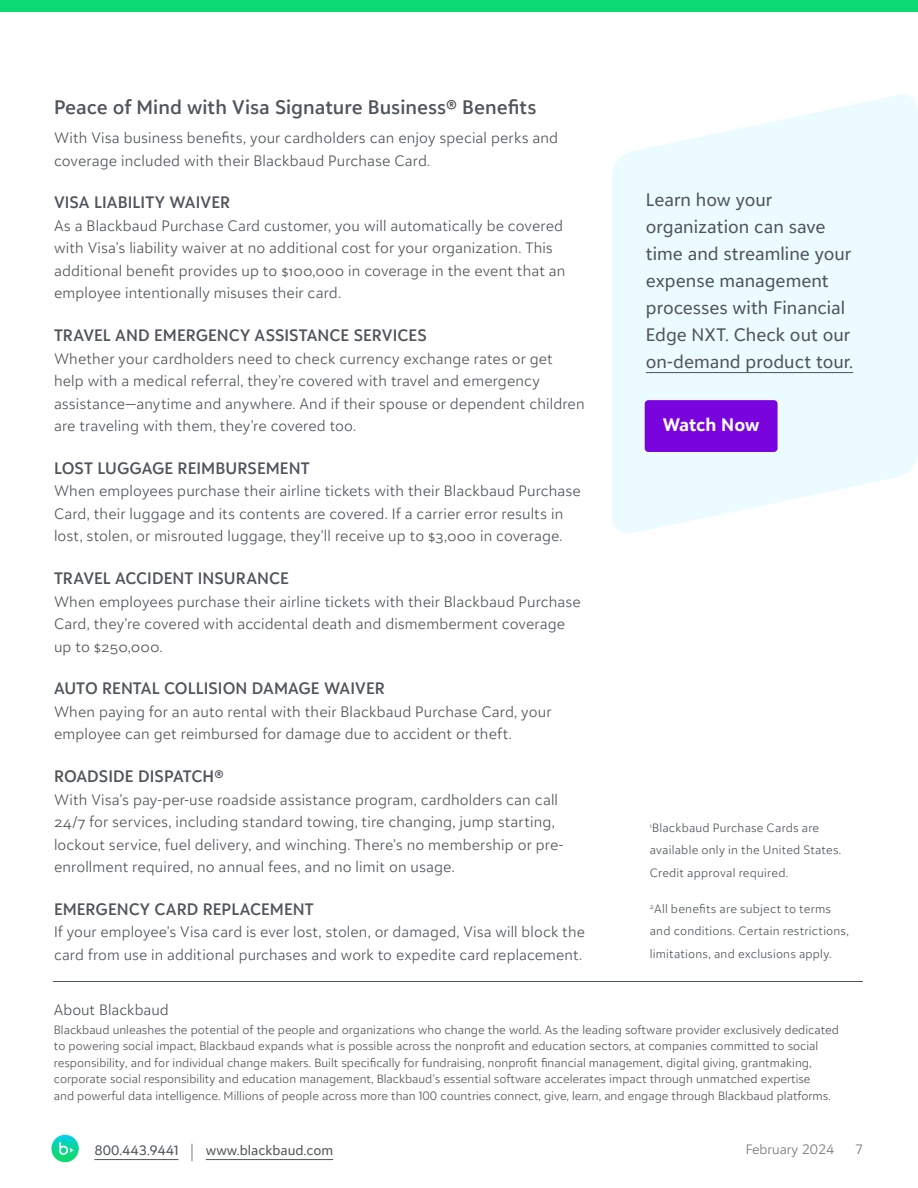
<style>
.page{position:relative;width:918px;height:1188px;background:#fff}
.page>*{position:absolute;margin:0;border:0;box-sizing:border-box;transform-origin:0 0}
.t1{font:600 19.5px "BLKB Sans";color:#51555c}
.t2{font:18px/27px "BLKB Sans";color:#51555c}
.t3{font:700 18px "BLKB Sans";color:#fff}
.t4{font:600 16.5px "BLKB Sans";letter-spacing:.005em;color:#51555c}
.t5{font:300 15px/22.5px "BLKB Sans";letter-spacing:.01em;color:#51555c}
.t6{font:13.5px "BLKB Sans";color:#51555c}
.t7{font:300 13.5px "BLKB Sans";color:#74777d}
.t8{font:300 12px/16.5px "BLKB Sans";color:#51555c}
.t9{font:300 12px/22.5px "BLKB Sans";letter-spacing:.02em;color:#51555c}
.s1{font-weight:300;font-size:20.25px;color:#74777d}
</style>
<div class="page">
<div style="left:0;top:0;width:918px;height:11px;background:#0cd973"></div>
<hr style="left:94px;top:1159px;width:85px;height:1px;background:#51555c">
<hr style="left:206px;top:1159px;width:127px;height:1px;background:#51555c">
<svg style="left:51px;top:1135px;width:28px;height:27px"></svg>
<svg style="left:59px;top:1142px;width:15px;height:13px"></svg>
<hr style="left:53px;top:981px;width:810px;height:1px;background:#51555c">
<svg style="left:612px;top:95px;width:306px;height:439px;background:#edfbfe"></svg>
<hr style="left:646px;top:372px;width:207px;height:1px;background:#51555c">
<div style="left:645px;top:400px;width:133px;height:52px;background:#7a04dd;border-radius:4px"></div>
<h1 class="t1" style="left:54px;top:95px;width:484px">Peace of Mind with Visa Signature Business® Benefits</h1>
<p class="t5" style="left:54px;top:126px;width:506px">With Visa business benefits, your cardholders can enjoy special perks and coverage included with their Blackbaud Purchase Card.</p>
<p class="t4" style="left:54px;top:192px;width:178px">VISA LIABILITY WAIVER</p>
<p class="t5" style="left:54px;top:214px;width:513px">As a Blackbaud Purchase Card customer, you will automatically be covered with Visa’s liability waiver at no additional cost for your organization. This additional benefit provides up to $100,000 in coverage in the event that an employee intentionally misuses their card.</p>
<p class="t4" style="left:54px;top:325px;width:374px">TRAVEL AND EMERGENCY ASSISTANCE SERVICES</p>
<p class="t5" style="left:54px;top:347px;width:532px">Whether your cardholders need to check currency exchange rates or get help with a medical referral, they’re covered with travel and emergency assistance—anytime and anywhere. And if their spouse or dependent children are traveling with them, they’re covered too.</p>
<p class="t4" style="left:54px;top:458px;width:257px">LOST LUGGAGE REIMBURSEMENT</p>
<p class="t5" style="left:54px;top:480px;width:528px">When employees purchase their airline tickets with their Blackbaud Purchase<br>Card, their luggage and its contents are covered. If a carrier error results in lost, stolen, or misrouted luggage, they’ll receive up to $3,000 in coverage.</p>
<p class="t4" style="left:54px;top:568px;width:237px">TRAVEL ACCIDENT INSURANCE</p>
<p class="t5" style="left:54px;top:590px;width:528px">When employees purchase their airline tickets with their Blackbaud Purchase<br>Card, they’re covered with accidental death and dismemberment coverage up to $250,000.</p>
<p class="t4" style="left:54px;top:678px;width:332px">AUTO RENTAL COLLISION DAMAGE WAIVER</p>
<p class="t5" style="left:54px;top:700px;width:499px">When paying for an auto rental with their Blackbaud Purchase Card, your employee can get reimbursed for damage due to accident or theft.</p>
<p class="t4" style="left:54px;top:766px;width:171px">ROADSIDE DISPATCH®</p>
<p class="t5" style="left:54px;top:788px;width:511px">With Visa’s pay-per-use roadside assistance program, cardholders can call 24/7 for services, including standard towing, tire changing, jump starting, lockout service, fuel delivery, and winching. There’s no membership or pre&shy;enrollment required, no annual fees, and no limit on usage.</p>
<p class="t4" style="left:54px;top:899px;width:261px">EMERGENCY CARD REPLACEMENT</p>
<p class="t5" style="left:54px;top:921px;width:532px">If your employee’s Visa card is ever lost, stolen, or damaged, Visa will block the card from use in additional purchases and work to expedite card replacement.</p>
<p class="t2" style="left:646px;top:186px;width:209px">Learn how your organization can save time and streamline your expense management processes with Financial<br>Edge NXT. Check out our on-demand product tour.</p>
<p class="t3" style="left:663px;top:413px;width:98px">Watch Now</p>
<p class="t9" style="left:650px;top:816px;width:193px"><sup>1</sup>Blackbaud Purchase Cards are available only in the United States.<br>Credit approval required.</p>
<p class="t9" style="left:650px;top:897px;width:201px"><sup>2</sup>All benefits are subject to terms and conditions. Certain restrictions, limitations, and exclusions apply.</p>
<p class="t5" style="left:54px;top:998px;width:116px">About Blackbaud</p>
<p class="t8" style="left:54px;top:1021px;width:787px">Blackbaud unleashes the potential of the people and organizations who change the world. As the leading software provider exclusively dedicated to powering social impact, Blackbaud expands what is possible across the nonprofit and education sectors, at companies committed to social responsibility, and for individual change makers. Built specifically for fundraising, nonprofit financial management, digital giving, grantmaking, corporate social responsibility and education management, Blackbaud’s essential software accelerates impact through unmatched expertise<br>and powerful data intelligence. Millions of people across more than 100 countries connect, give, learn, and engage through Blackbaud platforms.</p>
<p class="t6" style="left:94px;top:1142px;width:86px">800.443.9441</p>
<p class="t7" style="left:746px;top:1141px;width:90px">February 2024</p>
<p class="t7" style="left:856px;top:1141px;width:8px">7</p>
<p class="t6" style="left:189px;top:1142px;width:145px"><span class="s1">|</span> www.blackbaud.com</p>
</div>
